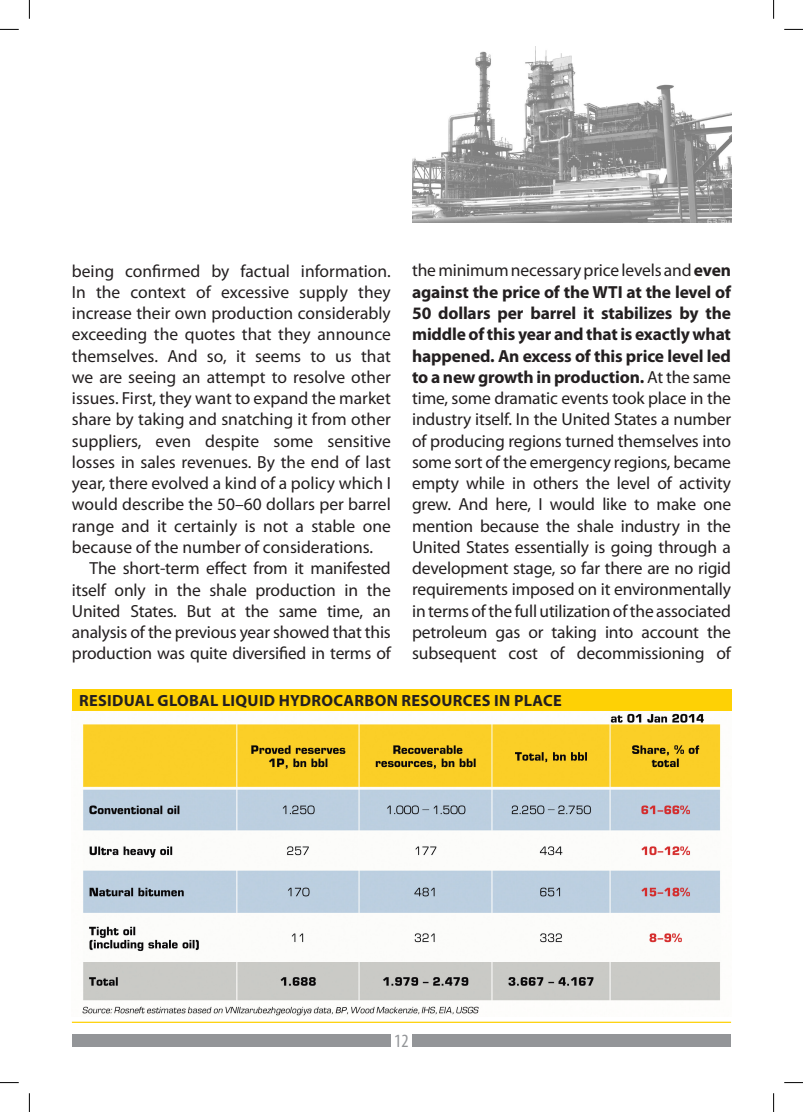
<style>
.page{position:relative;width:803px;height:1112px;background:#fff}
.page>*{position:absolute;margin:0;border:0;box-sizing:border-box;transform-origin:0 0}
.t1{font:condensed 18.75px "Myriad Pro";color:#939598}
.t2{font:17.5px/21.2px "Myriad Pro";letter-spacing:-.01em;color:#231f20;text-align:justify}
.t3{font:700 16.25px "Myriad Pro";letter-spacing:.02em;color:#231f20}
.s1{font-weight:700}
</style>
<div class="page">
<div style="left:72px;top:1034px;width:319px;height:12px;background:#939598"></div>
<div style="left:412px;top:1034px;width:319px;height:12px;background:#939598"></div>
<img style="left:412px;top:46px;width:319px;height:176px">
<img style="left:72px;top:710px;width:659px;height:306px">
<div style="left:72px;top:688px;width:659px;height:22px;background:#fed105"></div>
<hr style="left:72px;top:1021px;width:659px;height:1px;background:#fed105">
<svg style="left:0;top:29px;width:19px;height:1px"></svg>
<svg style="left:784px;top:29px;width:19px;height:1px"></svg>
<svg style="left:0;top:1082px;width:19px;height:1px"></svg>
<svg style="left:784px;top:1082px;width:19px;height:1px"></svg>
<svg style="left:29px;top:0;width:1px;height:19px"></svg>
<svg style="left:29px;top:1093px;width:1px;height:18px"></svg>
<svg style="left:773px;top:0;width:1px;height:19px"></svg>
<svg style="left:773px;top:1093px;width:1px;height:18px"></svg>
<p class="t2" style="left:72px;top:260px;width:320px">being confirmed by factual information.<br>In the context of excessive supply they increase their own production considerably exceeding the quotes that they announce themselves. And so, it seems to us that we are seeing an attempt to resolve other issues. First, they want to expand the market share by taking and snatching it from other suppliers, even despite some sensitive losses in sales revenues. By the end of last year, there evolved a kind of a policy which I would describe the 50–60 dollars per barrel range and it certainly is not a stable one because of the number of considerations.</p>
<p class="t2" style="left:72px;top:557px;width:321px;text-indent:18px">The short-term effect from it manifested itself only in the shale production in the United States. But at the same time, an analysis of the previous year showed that this production was quite diversified in terms of</p>
<p class="t2" style="left:412px;top:260px;width:321px">the minimum necessary price levels and <span class="s1">even against the price of the WTI at the level of 50 dollars per barrel it stabilizes by the middle of this year and that is exactly what happened. An excess of this price level led to a new growth in production.</span> At the same time, some dramatic events took place in the industry itself. In the United States a number of producing regions turned themselves into some sort of the emergency regions, became empty while in others the level of activity grew. And here, I would like to make one mention because the shale industry in the United States essentially is going through a development stage, so far there are no rigid requirements imposed on it environmentally in terms of the full utilization of the associated petroleum gas or taking into account the subsequent cost of decommissioning of</p>
<p class="t3" style="left:79px;top:689px;width:484px">Residual global liquid hydrocarbon resources in place</p>
<p class="t1" style="left:394px;top:1030px;width:16px">12</p>
</div>
